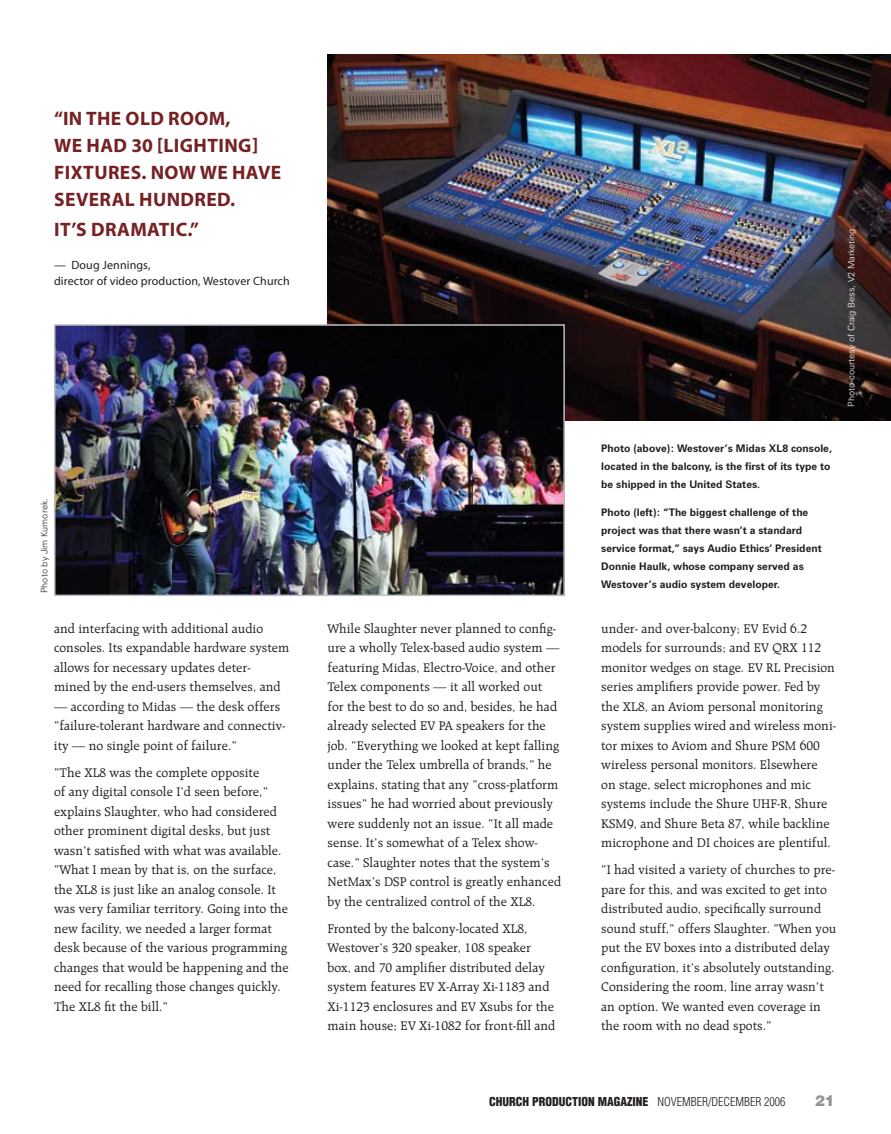
<style>
.page{position:relative;width:891px;height:1134px;background:#fff}
.page>*{position:absolute;margin:0;border:0;box-sizing:border-box;transform-origin:0 0}
.t1{font:700 19.5px/27px "Myriad Pro";letter-spacing:.02em;color:#762123}
.t2{font:900 15px "Helvetica";color:#939598}
.t3{font:13.5px/19.5px "Raleigh BT";color:#231f20}
.t4{font:12px/16.5px "Myriad Pro";letter-spacing:.01em;color:#231f20}
.t5{font:900 condensed 12px "Helvetica";color:#231f20}
.t6{font:700 10.5px/18px "Zurich BT";color:#231f20}
.t7{font:300 9px "Zurich BT";letter-spacing:.005em;color:#fff}
.t8{font:300 9px "Zurich BT";letter-spacing:.005em;color:#231f20}
.s1{font-weight:300}
</style>
<div class="page">
<img style="left:328px;top:54px;width:563px;height:367px">
<img style="left:57px;top:327px;width:505px;height:266px">
<div style="left:54px;top:324px;width:511px;height:272px;border:2px solid #bcbdc0"></div>
<h1 class="t1" style="left:54px;top:104px;width:206px">“IN THE OLD ROOM,<br>WE HAD 30 [LIGHTING]<br>FIXTU</h1>
<h1 class="t1" style="left:54px;top:158px;width:229px;text-indent:54px">RES. NOW WE HAVE<br>SEVERAL HUNDRED.</h1>
<h1 class="t1" style="left:54px;top:215px;width:146px">IT’S DRAMATIC.”</h1>
<p class="t4" style="left:54px;top:256px;width:237px">— Doug Jennings,<br>director of video production, Westover Church</p>
<p class="t8" style="left:39px;top:593px;width:97px;rotate:-90deg">Photo by Jim Kumorek.</p>
<p class="t3" style="left:54px;top:619px;width:237px">and interfacing with additional audio consoles. Its expandable hardware system allows for necessary updates deter&shy;mined by the end-users themselves, and</p>
<p class="t3" style="left:54px;top:697px;width:233px">— according to Midas — the desk offers “failure-tolerant hardware and connectiv&shy;ity — no single point of failure.”</p>
<p class="t3" style="left:54px;top:763px;width:236px">“The XL8 was the complete opposite<br>of any digital console I’d seen before,” explains Slaughter, who had considered other prominent digital desks, but just wasn’t satisfied with what was available. “What I mean by that is, on the surface, the XL8 is just like an analog console. It was very familiar territory. Going into the new facility, we needed a larger format desk because of the various programming changes that would be happening and the need for recalling those changes quickly.<br>The XL8 fit the bill.”</p>
<p class="t3" style="left:328px;top:619px;width:235px">While Slaughter never planned to config&shy;ure a wholly Telex-based audio system — featuring Midas, Electro-Voice, and other Telex components — it all worked out for the best to do so and, besides, he had already selected EV PA speakers for the job. “Everything we looked at kept falling under the Telex umbrella of brands,” he explains, stating that any “cross-platform issues” he had worried about previously were suddenly not an issue. “It all made sense. It’s somewhat of a Telex show&shy;case.” Slaughter notes that the system’s NetMax’s DSP control is greatly enhanced by the centralized control of the XL8.</p>
<p class="t3" style="left:328px;top:919px;width:229px">Fronted by the balcony-located XL8, Westover’s 320 speaker, 108 speaker box, and 70 amplifier distributed delay system features EV X-Array Xi-1183 and Xi-1123 enclosures and EV Xsubs for the main house; EV Xi-1082 for front-fill and</p>
<p class="t7" style="left:846px;top:407px;width:182px;rotate:-90deg">Photo courtesy of Craig Bess, V2 Marketing.</p>
<p class="t6" style="left:601px;top:439px;width:232px">Photo (above): Westover’s Midas XL8 console, located in the balcony, is the first of its type to be shipped in the United States.</p>
<p class="t6" style="left:601px;top:503px;width:222px">Photo (left): “The biggest challenge of the project was that there wasn’t a standard service format,” says Audio Ethics’ President Donnie Haulk, whose company served as Westover’s audio system developer.</p>
<p class="t3" style="left:601px;top:619px;width:236px">under- and over-balcony; EV Evid 6.2 models for surrounds; and EV QRX 112 monitor wedges on stage. EV RL Precision series amplifiers provide power. Fed by the XL8, an Aviom personal monitoring system supplies wired and wireless moni&shy;tor mixes to Aviom and Shure PSM 600 wireless personal monitors. Elsewhere<br>on stage, select microphones and mic systems include the Shure UHF-R, Shure KSM9, and Shure Beta 87, while backline microphone and DI choices are plentiful.</p>
<p class="t3" style="left:601px;top:860px;width:237px">“I had visited a variety of churches to pre&shy;pare for this, and was excited to get into distributed audio, specifically surround sound stuff,” offers Slaughter. “When you put the EV boxes into a distributed delay configuration, it’s absolutely outstanding.<br>Considering the room, line array wasn’t an option. We wanted even coverage in the room with no dead spots.”</p>
<p class="t5" style="left:489px;top:1094px;width:298px">CHURCH PRODUCTION MAGAZINE <span class="s1">NOVEMBER/DECEMBER 2006</span></p>
<p class="t2" style="left:815px;top:1091px;width:17px">21</p>
</div>
